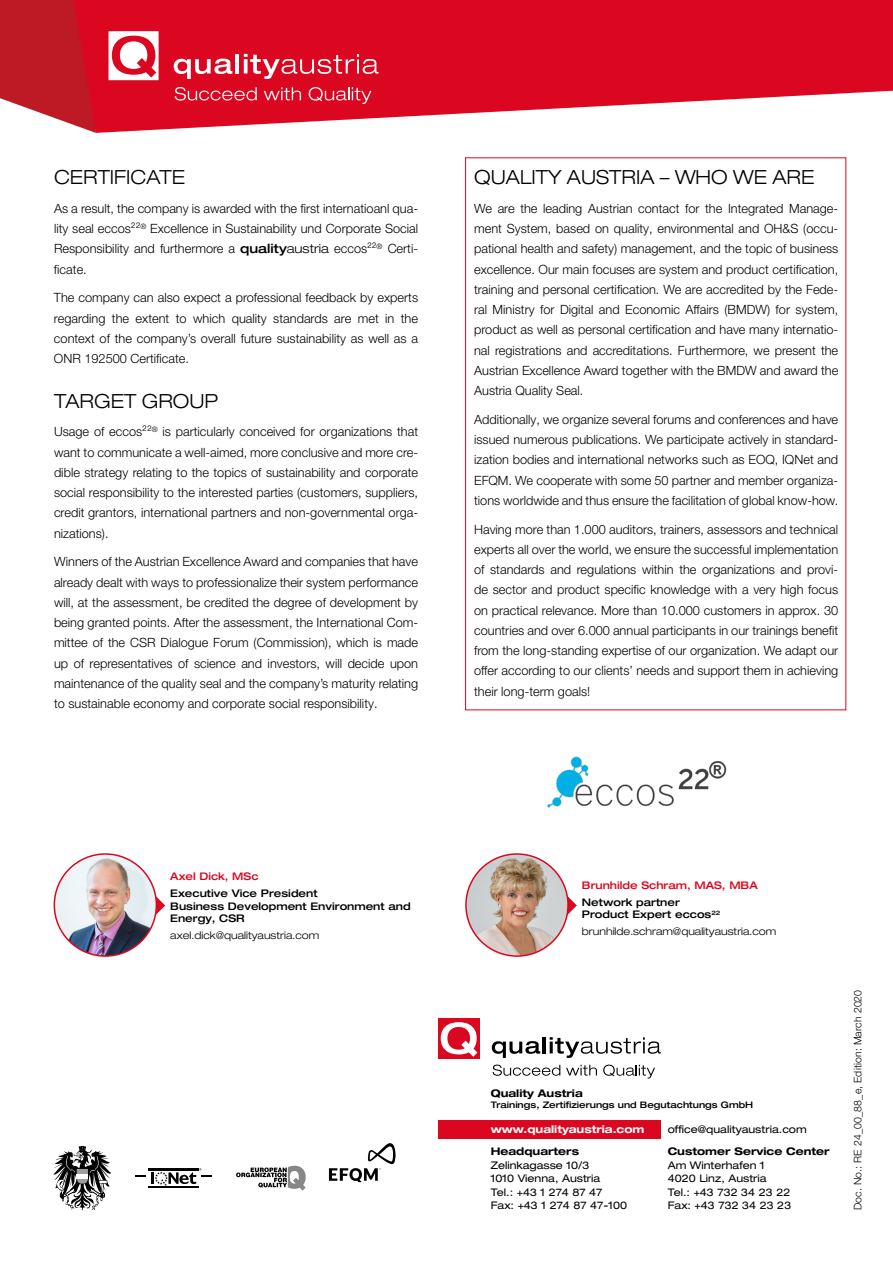
<style>
.page{position:relative;width:893px;height:1263px;background:#fff}
.page>*{position:absolute;margin:0;border:0;box-sizing:border-box;transform-origin:0 0}
.t1{font:300 expanded 19.5px "Helvetica Neue LT Pro";color:#000}
.t2{font:300 12.75px/20.2px "Helvetica Neue LT Pro";color:#000;text-align:justify}
.t3{font:expanded 10.5px/13.5px "Helvetica Neue LT Pro";color:#000}
.t4{font:500 expanded 10.5px/12.6px "Helvetica Neue LT Pro";color:#000}
.t5{font:300 expanded 10.5px "Helvetica Neue LT Pro";color:#000}
.t6{font:700 expanded 10.5px "Helvetica Neue LT Pro";color:#000}
.t7{font:300 10.5px "Helvetica Neue LT Pro";letter-spacing:.01em;color:#000}
.t8{font:500 expanded 10.5px "Helvetica Neue LT Pro";color:#db0720}
.t9{font:700 expanded 10.5px "Helvetica Neue LT Pro";color:#fff}
.t10{font:500 expanded 9px "Helvetica Neue LT Pro";color:#000}
.s1{font-weight:500;font-stretch:expanded}
.s2{font-stretch:expanded}
</style>
<div class="page">
<svg style="left:0;top:0;width:71px;height:124px;background:#c4313b"></svg>
<svg style="left:71px;top:0;width:822px;height:133px;fill:#db0720"></svg>
<svg style="left:174px;top:59px;width:58px;height:20px"></svg>
<hr style="left:235px;top:54px;width:4px;height:19px;background:#fff">
<svg style="left:244px;top:54px;width:135px;height:25px;background:#e23e51"></svg>
<svg style="left:109px;top:31px;width:50px;height:49px"></svg>
<svg style="left:175px;top:87px;width:82px;height:14px"></svg>
<svg style="left:264px;top:87px;width:37px;height:13px"></svg>
<svg style="left:309px;top:87px;width:62px;height:17px"></svg>
<div style="left:438px;top:1120px;width:223px;height:19px;background:#db0720"></div>
<svg style="left:53px;top:1146px;width:58px;height:64px"></svg>
<hr style="left:77px;top:1174px;width:11px;height:4px;background:#fff">
<svg style="left:236px;top:1166px;width:70px;height:24px"></svg>
<hr style="left:148px;top:1186px;width:51px;height:2px;background:#000">
<hr style="left:148px;top:1168px;width:51px;height:2px;background:#000">
<svg style="left:135px;top:1175px;width:10px;height:2px"></svg>
<svg style="left:151px;top:1168px;width:60px;height:18px"></svg>
<svg style="left:329px;top:1143px;width:67px;height:39px"></svg>
<svg style="left:492px;top:1041px;width:48px;height:17px"></svg>
<hr style="left:543px;top:1037px;width:3px;height:16px;background:#000">
<svg style="left:550px;top:1037px;width:111px;height:21px"></svg>
<div style="left:438px;top:1018px;width:41px;height:41px;background:#db0720"></div>
<svg style="left:441px;top:1022px;width:36px;height:35px"></svg>
<svg style="left:493px;top:1064px;width:67px;height:12px"></svg>
<svg style="left:566px;top:1065px;width:31px;height:10px"></svg>
<svg style="left:603px;top:1064px;width:52px;height:14px"></svg>
<svg style="left:155px;top:892px;width:10px;height:24px"></svg>
<img style="left:54px;top:854px;width:102px;height:102px;border-radius:51px">
<div style="left:54px;top:853px;width:103px;height:104px;border:2px solid #db0720;border-radius:50%"></div>
<svg style="left:567px;top:892px;width:10px;height:22px"></svg>
<img style="left:466px;top:854px;width:102px;height:102px;border-radius:51px">
<div style="left:465px;top:853px;width:104px;height:104px;border:2px solid #db0720;border-radius:50%"></div>
<img style="left:547px;top:756px;width:179px;height:52px">
<h1 class="t1" style="left:54px;top:165px;width:133px">CERTIFICATE</h1>
<p class="t2" style="left:54px;top:198px;width:366px">As a result, the company is awarded with the first internatioanl qua&shy;lity seal eccos²²<sup>®</sup> Excellence in Sustainability und Corporate Social Responsibility and furthermore a <span class="s1">quality</span><span class="s2">austria</span> eccos²²<sup>®</sup> Certi&shy;ficate.</p>
<p class="t2" style="left:54px;top:287px;width:366px">The company can also expect a professional feedback by experts regarding the extent to which quality standards are met in the context of the company’s overall future sustainability as well as a ONR 192500 Certificate.</p>
<h1 class="t1" style="left:54px;top:389px;width:166px">TARGET GROUP</h1>
<p class="t2" style="left:54px;top:421px;width:366px">Usage of eccos²²<sup>®</sup> is particularly conceived for organizations that want to communicate a well-aimed, more conclusive and more cre&shy;dible strategy relating to the topics of sustainability and corporate social responsibility to the interested parties (customers, suppliers, credit grantors, international partners and non-governmental orga&shy;nizations).</p>
<p class="t2" style="left:54px;top:551px;width:366px">Winners of the Austrian Excellence Award and companies that have already dealt with ways to professionalize their system performance will, at the assessment, be credited the degree of development by being granted points. After the assessment, the International Com&shy;mittee of the CSR Dialogue Forum (Commission), which is made up of representatives of science and investors, will decide upon maintenance of the quality seal and the company’s maturity relating to sustainable economy and corporate social responsibility.</p>
<h1 class="t1" style="left:474px;top:165px;width:342px">QUALITY AUSTRIA – WHO WE ARE</h1>
<p class="t2" style="left:474px;top:198px;width:366px">We are the leading Austrian contact for the Integrated Manage&shy;ment System, based on quality, environmental and OH&amp;S (occu&shy;pational health and safety) management, and the topic of business excellence. Our main focuses are system and product certification, training and personal certification. We are accredited by the Fede&shy;ral Ministry for Digital and Economic Affairs (BMDW) for system, product as well as personal certification and have many internatio&shy;nal registrations and accreditations. Furthermore, we present the Austrian Excellence Award together with the BMDW and award the Austria Quality Seal.</p>
<p class="t2" style="left:474px;top:409px;width:366px">Additionally, we organize several forums and conferences and have issued numerous publications. We participate actively in standard&shy;ization bodies and international networks such as EOQ, IQNet and EFQM. We cooperate with some 50 partner and member organiza&shy;tions worldwide and thus ensure the facilitation of global know-how.</p>
<p class="t2" style="left:474px;top:519px;width:366px">Having more than 1.000 auditors, trainers, assessors and technical experts all over the world, we ensure the successful implementation of standards and regulations within the organizations and provi&shy;de sector and product specific knowledge with a very high focus on practical relevance. More than 10.000 customers in approx. 30 countries and over 6.000 annual participants in our trainings benefit from the long-standing expertise of our organization. We adapt our offer according to our clients’ needs and support them in achieving their long-term goals!</p>
<p class="t8" style="left:170px;top:870px;width:90px">Axel Dick, MSc</p>
<p class="t4" style="left:170px;top:887px;width:242px">Executive Vice President<br>Business Development Environment and<br>Energy, CSR</p>
<p class="t5" style="left:170px;top:929px;width:150px">axel.dick@qualityaustria.com</p>
<p class="t8" style="left:582px;top:878px;width:177px">Brunhilde Schram, MAS, MBA</p>
<p class="t4" style="left:582px;top:895px;width:140px">Network partner<br>Product Expert eccos<sup>22</sup></p>
<p class="t5" style="left:582px;top:925px;width:196px">brunhilde.schram@qualityaustria.com</p>
<p class="t6" style="left:491px;top:1087px;width:93px">Quality Austria</p>
<p class="t10" style="left:491px;top:1099px;width:264px">Trainings, Zertifizierungs und Begutachtungs GmbH</p>
<p class="t9" style="left:491px;top:1122px;width:155px">www.qualityaustria.com</p>
<p class="t3" style="left:668px;top:1122px;width:141px">office@qualityaustria.com</p>
<p class="t6" style="left:491px;top:1145px;width:90px">Headquarters</p>
<p class="t3" style="left:491px;top:1158px;width:138px">Zelinkagasse 10/3<br>1010 Vienna, Austria<br>Tel.: +43 1 274 87 47<br>Fax: +43 1 274 87 47-100</p>
<p class="t6" style="left:668px;top:1145px;width:163px">Customer Service Center</p>
<p class="t3" style="left:668px;top:1158px;width:125px">Am Winterhafen 1<br>4020 Linz, Austria<br>Tel.: +43 732 34 23 22<br>Fax: +43 732 34 23 23</p>
<p class="t7" style="left:851px;top:1210px;width:222px;rotate:-90deg">Doc. No.: RE 24_00_88_e, Edition: March 2020</p>
</div>
